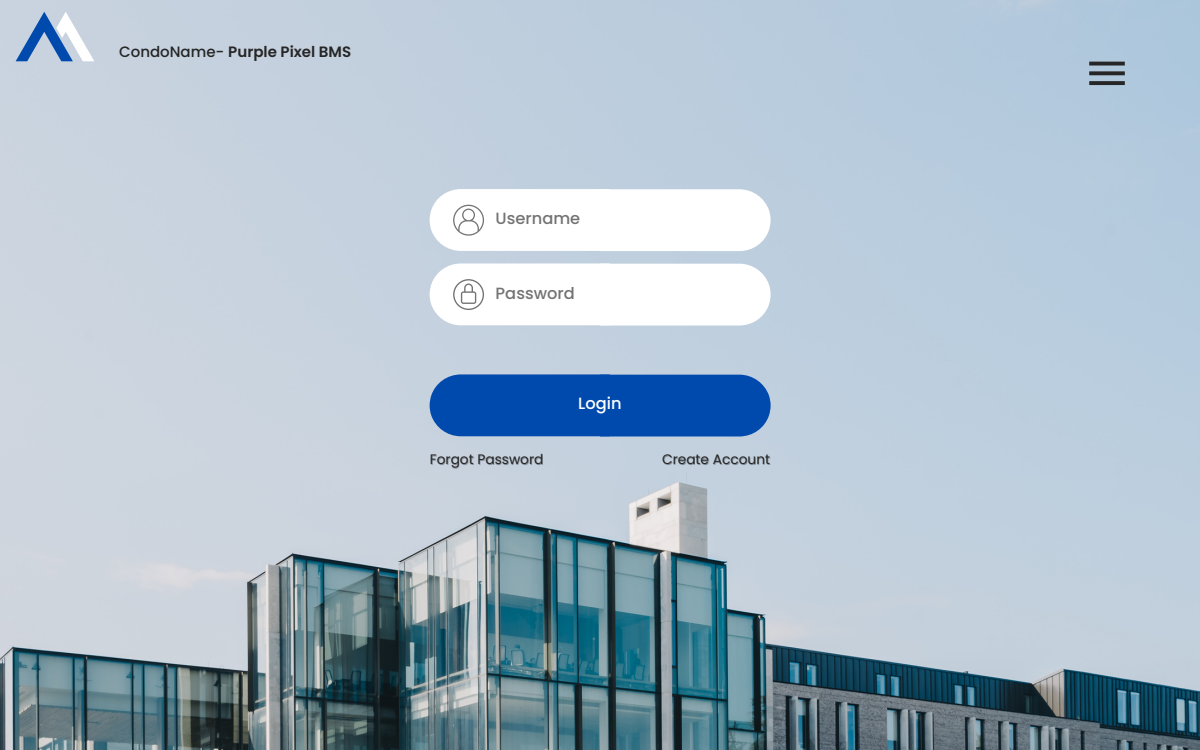
<style>
.page{position:relative;width:1200px;height:750px;background:#fff}
.page>*{position:absolute;margin:0;border:0;box-sizing:border-box;transform-origin:0 0}
.t1{font:500 16.25px "Poppins";color:#737373}
.t2{font:500 16.25px "Poppins";color:#fff}
.t3{font:600 15px "Poppins";color:#262626}
.t4{font:13.75px "Poppins";color:#262626}
.s1{font-weight:500}
</style>
<div class="page">
<img style="left:0;top:0;width:1200px;height:750px">
<svg style="left:16px;top:12px;width:78px;height:49px;background:#a1b8d7"></svg>
<div style="left:430px;top:374px;width:341px;height:62px;background:#004aad"></div>
<svg style="left:1089px;top:62px;width:36px;height:23px"></svg>
<svg style="left:430px;top:189px;width:341px;height:62px"></svg>
<svg style="left:430px;top:263px;width:341px;height:63px"></svg>
<p class="t3" style="left:119px;top:42px;width:234px"><span class="s1">CondoName-</span> Purple Pixel BMS</p>
<p class="t1" style="left:496px;top:207px;width:86px">Username</p>
<p class="t1" style="left:496px;top:281px;width:81px">Password</p>
<p class="t2" style="left:578px;top:392px;width:45px">Login</p>
<p class="t4" style="left:430px;top:450px;width:115px">Forgot Password</p>
<p class="t4" style="left:662px;top:450px;width:110px">Create Account</p>
</div>
